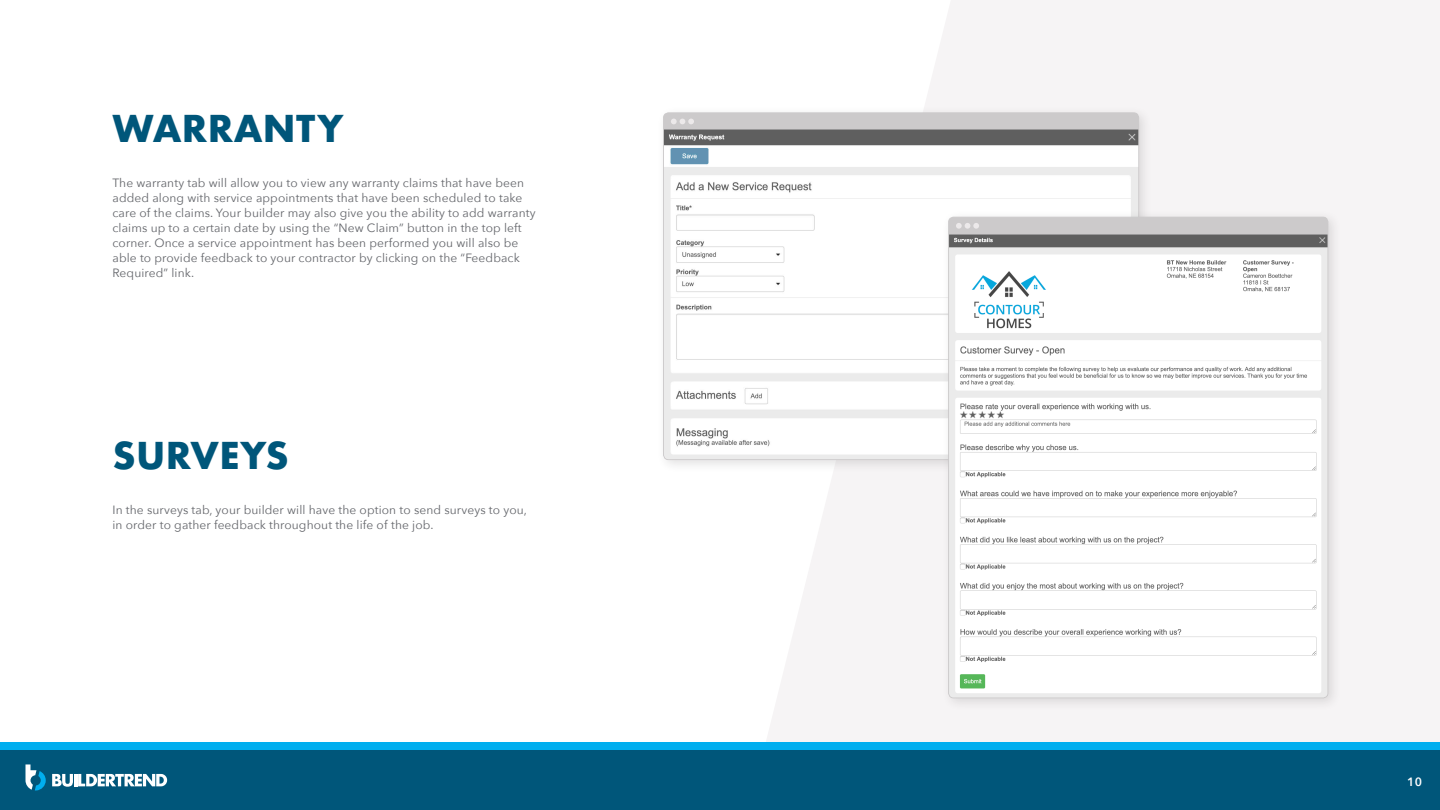
<style>
.page{position:relative;width:1440px;height:810px;background:#fff}
.page>*{position:absolute;margin:0;border:0;box-sizing:border-box;transform-origin:0 0}
.Body_Header{font:700 36px "Futura";letter-spacing:.01em;color:#00567a}
.Body_Copy{font:12px/15px "Avenir Next";letter-spacing:.01em;color:#63656a}
.t1{font:600 12px "Avenir Next";color:#fff}
</style>
<div class="page">
<svg style="left:766px;top:0;width:674px;height:742px;fill:#f6f4f5"></svg>
<div style="left:0;top:750px;width:1440px;height:60px;background:#00567a"></div>
<div style="left:0;top:742px;width:1440px;height:8px;background:#00aeef"></div>
<div style="left:656px;top:106px;width:496px;height:367px;background:#231f20;opacity:.13"></div>
<div style="left:664px;top:113px;width:475px;height:347px;background:#cccacb;border-radius:5px"></div>
<svg style="left:671px;top:119px;width:23px;height:5px"></svg>
<img style="left:664px;top:130px;width:474px;height:329px">
<div style="left:941px;top:210px;width:401px;height:501px;background:#231f20;opacity:.13"></div>
<div style="left:949px;top:217px;width:379px;height:481px;background:#cccacb;border-radius:5px"></div>
<svg style="left:956px;top:223px;width:23px;height:6px"></svg>
<img style="left:949px;top:235px;width:379px;height:462px">
<svg style="left:52px;top:774px;width:115px;height:13px"></svg>
<svg style="left:26px;top:764px;width:20px;height:26px"></svg>
<p class="Body_Header" style="left:112px;top:103px;width:232px">WARRANTY</p>
<p class="Body_Copy" style="left:112px;top:175px;width:425px">The warranty tab will allow you to view any warranty claims that have been added along with service appointments that have been scheduled to take care of the claims. Your builder may also give you the ability to add warranty claims up to a certain date by using the “New Claim” button in the top left corner. Once a service appointment has been performed you will also be able to provide feedback to your contractor by clicking on the “Feedback Required” link.</p>
<p class="Body_Header" style="left:112px;top:429px;width:178px">SURVEYS</p>
<p class="Body_Copy" style="left:112px;top:501px;width:416px">In the surveys tab, your builder will have the option to send surveys to you, in order to gather feedback throughout the life of the job.</p>
<p class="t1" style="left:1407px;top:772px;width:16px">10</p>
</div>
